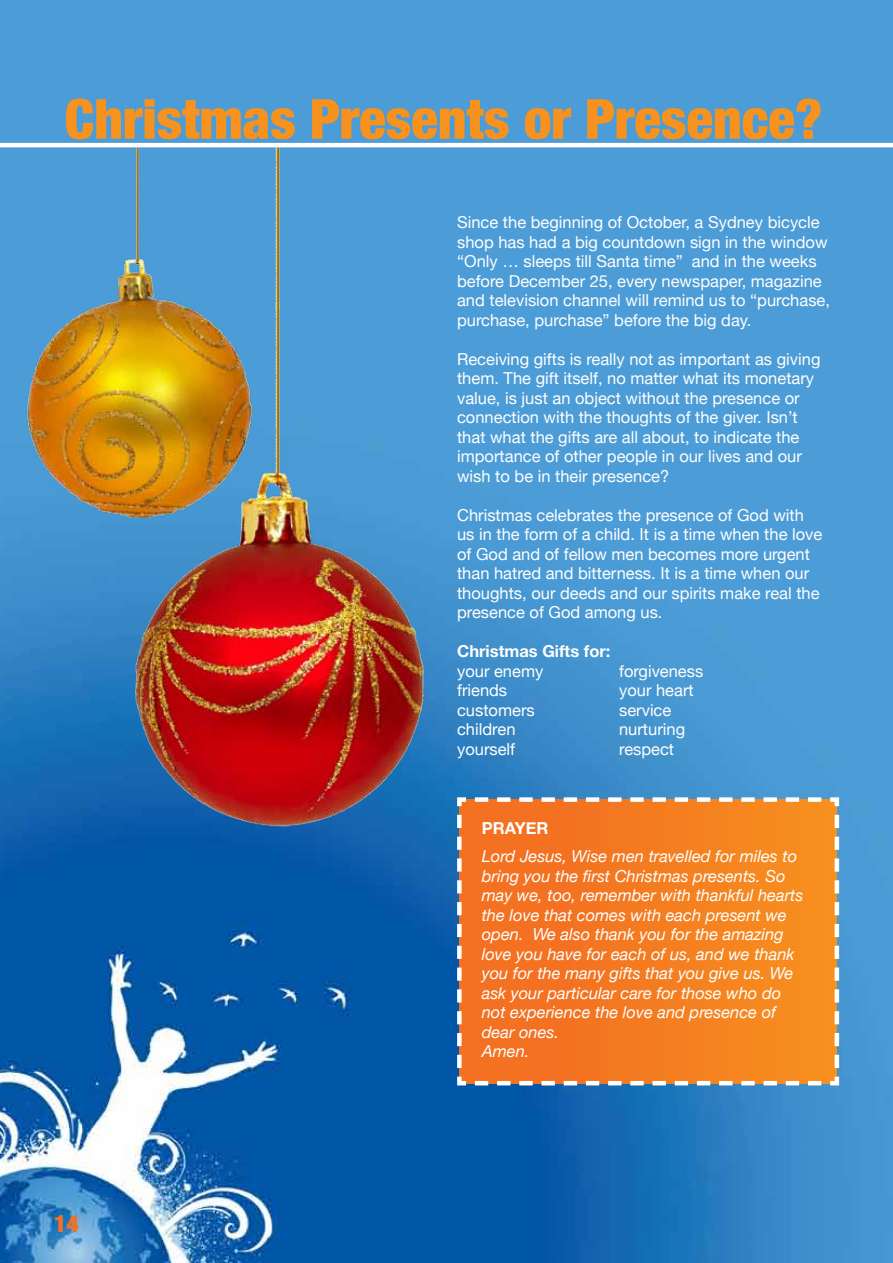
<style>
.page{position:relative;width:893px;height:1263px;background:#fff}
.page>*{position:absolute;margin:0;border:0;box-sizing:border-box;transform-origin:0 0}
.t1{font:900 condensed 55.2px "Helvetica Neue";color:#f7921e}
.t2{font:900 condensed 24px "Helvetica Neue";color:#f37121}
.t3{font:16.5px/19.5px "Helvetica Neue";color:#fff}
.t4{font:italic 16.5px/19.5px "Helvetica Neue";color:#fff}
.t5{font:700 16.5px "Helvetica Neue";color:#fff}
</style>
<div class="page">
<img style="left:0;top:0;width:893px;height:1263px">
<img style="left:19px;top:147px;width:237px;height:370px">
<img style="left:272px;top:310px;width:10px;height:163px">
<img style="left:272px;top:147px;width:10px;height:163px">
<hr style="left:0;top:143px;width:893px;height:4px;background:#fff">
<svg style="left:455px;top:795px;width:386px;height:293px;background:#ed812d"></svg>
<img style="left:128px;top:473px;width:315px;height:356px">
<h1 class="t1" style="left:65px;top:85px;width:759px">Christmas Presents or Presence?</h1>
<p class="t3" style="left:457px;top:212px;width:374px">Since the beginning of October, a Sydney bicycle shop has had a big countdown sign in the window “Only … sleeps till Santa time” and in the weeks before December 25, every newspaper, magazine and television channel will remind us to “purchase, purchase, purchase” before the big day.</p>
<p class="t3" style="left:457px;top:349px;width:365px">Receiving gifts is really not as important as giving them. The gift itself, no matter what its monetary value, is just an object without the presence or connection with the thoughts of the giver. Isn’t that what the gifts are all about, to indicate the importance of other people in our lives and our wish to be in their presence?</p>
<p class="t3" style="left:457px;top:505px;width:367px">Christmas celebrates the presence of God with us in the form of a child. It is a time when the love of God and of fellow men becomes more urgent than hatred and bitterness. It is a time when our thoughts, our deeds and our spirits make real the presence of God among us.</p>
<p class="t5" style="left:457px;top:641px;width:155px">Christmas Gifts for:</p>
<p class="t3" style="left:457px;top:661px;width:88px">your enemy</p>
<p class="t3" style="left:619px;top:661px;width:86px">forgiveness</p>
<p class="t3" style="left:457px;top:681px;width:52px">friends</p>
<p class="t3" style="left:619px;top:681px;width:76px">your heart</p>
<p class="t3" style="left:457px;top:700px;width:79px">customers</p>
<p class="t3" style="left:619px;top:700px;width:54px">service</p>
<p class="t3" style="left:457px;top:720px;width:60px">children</p>
<p class="t3" style="left:619px;top:720px;width:68px">nurturing</p>
<p class="t3" style="left:457px;top:739px;width:60px">yourself</p>
<p class="t3" style="left:619px;top:739px;width:57px">respect</p>
<h2 class="t2" style="left:54px;top:1209px;width:26px">14</h2>
<p class="t5" style="left:482px;top:818px;width:68px">PRAYER</p>
<p class="t4" style="left:482px;top:846px;width:323px">Lord Jesus, Wise men travelled for miles to bring you the first Christmas presents. So may we, too, remember with thankful hearts the love that comes with each present we open. We also thank you for the amazing love you have for each of us, and we thank you for the many gifts that you give us. We ask your particular care for those who do not experience the love and presence of dear ones.<br>Amen.</p>
</div>
